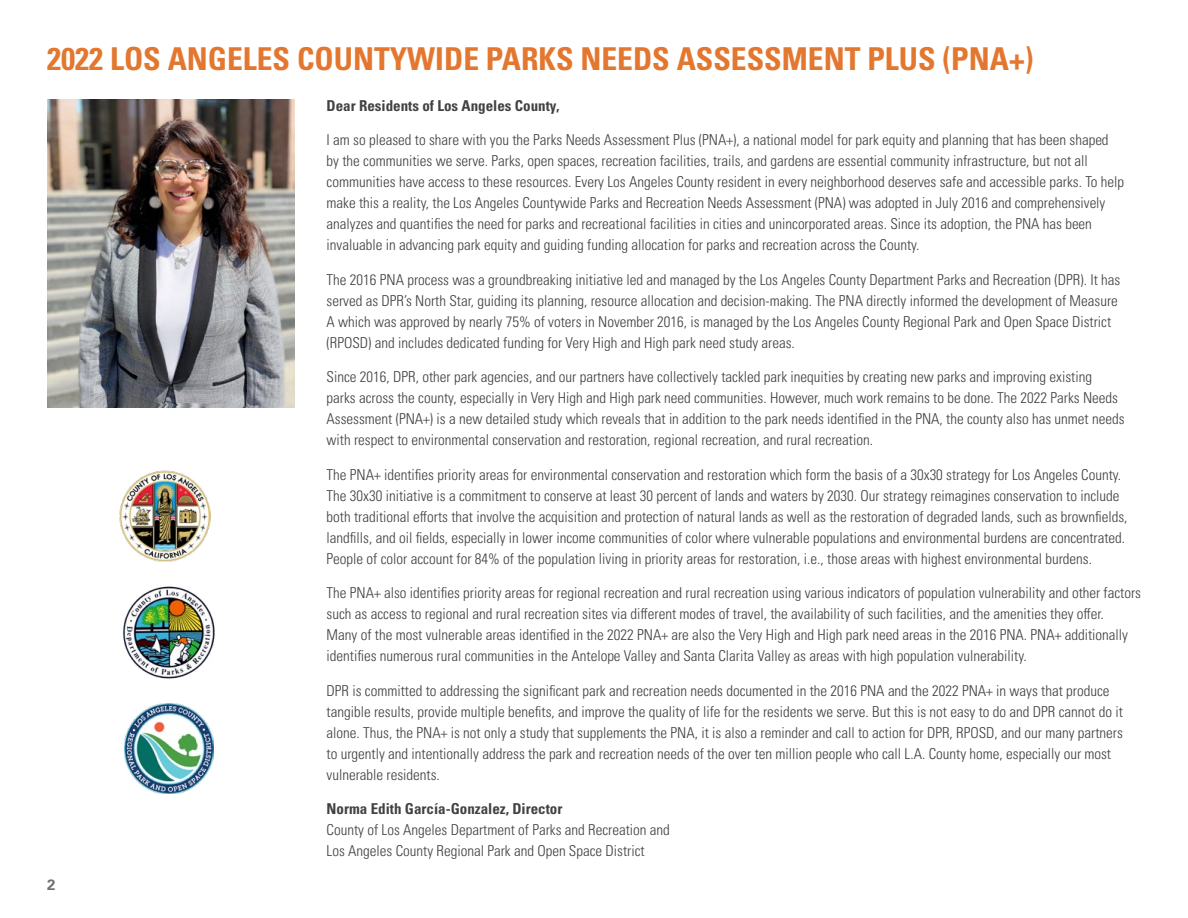
<style>
.page{position:relative;width:1188px;height:918px;background:#fff}
.page>*{position:absolute;margin:0;border:0;box-sizing:border-box;transform-origin:0 0}
.t1{font:700 condensed 31.5px "Univers LT Pro";color:#e37730}
.t2{font:300 condensed 15px/21px "Univers LT Pro";color:#414042}
.t3{font:700 condensed 15px "Univers LT Pro";color:#414042}
.t4{font:700 15px "Univers LT Std";color:#6e6f71}
</style>
<div class="page">
<img style="left:47px;top:100px;width:248px;height:308px">
<img style="left:120px;top:470px;width:91px;height:92px">
<img style="left:123px;top:586px;width:92px;height:93px">
<img style="left:124px;top:704px;width:90px;height:90px">
<h1 class="t1" style="left:47px;top:40px;width:988px">2022 LOS ANGELES COUNTYWIDE PARKS NEEDS ASSESSMENT PLUS (PNA+)</h1>
<p class="t3" style="left:327px;top:96px;width:234px">Dear Residents of Los Angeles County,</p>
<p class="t2" style="left:327px;top:129px;width:799px">I am so pleased to share with you the Parks Needs Assessment Plus (PNA+), a national model for park equity and planning that has been shaped by the communities we serve. Parks, open spaces, recreation facilities, trails, and gardens are essential community infrastructure, but not all communities have access to these resources. Every Los Angeles County resident in every neighborhood deserves safe and accessible parks. To help make this a reality, the Los Angeles Countywide Parks and Recreation Needs Assessment (PNA) was adopted in July 2016 and comprehensively analyzes and quantifies the need for parks and recreational facilities in cities and unincorporated areas. Since its adoption, the PNA has been invaluable in advancing park equity and guiding funding allocation for parks and recreation across the County.</p>
<p class="t2" style="left:327px;top:268px;width:795px">The 2016 PNA process was a groundbreaking initiative led and managed by the Los Angeles County Department Parks and Recreation (DPR). It has served as DPR’s North Star, guiding its planning, resource allocation and decision-making. The PNA directly informed the development of Measure A which was approved by nearly 75% of voters in November 2016, is managed by the Los Angeles County Regional Park and Open Space District (RPOSD) and includes dedicated funding for Very High and High park need study areas.</p>
<p class="t2" style="left:327px;top:366px;width:799px">Since 2016, DPR, other park agencies, and our partners have collectively tackled park inequities by creating new parks and improving existing parks across the county, especially in Very High and High park need communities. However, much work remains to be done. The 2022 Parks Needs Assessment (PNA+) is a new detailed study which reveals that in addition to the park needs identified in the PNA, the county also has unmet needs with respect to environmental conservation and restoration, regional recreation, and rural recreation.</p>
<p class="t2" style="left:327px;top:463px;width:802px">The PNA+ identifies priority areas for environmental conservation and restoration which form the basis of a 30x30 strategy for Los Angeles County.<br>The 30x30 initiative is a commitment to conserve at least 30 percent of lands and waters by 2030. Our strategy reimagines conservation to include both traditional efforts that involve the acquisition and protection of natural lands as well as the restoration of degraded lands, such as brownfields, landfills, and oil fields, especially in lower income communities of color where vulnerable populations and environmental burdens are concentrated.<br>People of color account for 84% of the population living in priority areas for restoration, i.e., those areas with highest environmental burdens.</p>
<p class="t2" style="left:327px;top:582px;width:816px">The PNA+ also identifies priority areas for regional recreation and rural recreation using various indicators of population vulnerability and other factors such as access to regional and rural recreation sites via different modes of travel, the availability of such facilities, and the amenities they offer.<br>Many of the most vulnerable areas identified in the 2022 PNA+ are also the Very High and High park need areas in the 2016 PNA. PNA+ additionally identifies numerous rural communities in the Antelope Valley and Santa Clarita Valley as areas with high population vulnerability.</p>
<p class="t2" style="left:327px;top:679px;width:798px">DPR is committed to addressing the significant park and recreation needs documented in the 2016 PNA and the 2022 PNA+ in ways that produce tangible results, provide multiple benefits, and improve the quality of life for the residents we serve. But this is not easy to do and DPR cannot do it alone. Thus, the PNA+ is not only a study that supplements the PNA, it is also a reminder and call to action for DPR, RPOSD, and our many partners to urgently and intentionally address the park and recreation needs of the over ten million people who call L.A. County home, especially our most vulnerable residents.</p>
<p class="t3" style="left:327px;top:800px;width:237px">Norma Edith García-Gonzalez, Director</p>
<p class="t2" style="left:327px;top:819px;width:345px">County of Los Angeles Department of Parks and Recreation and<br>Los Angeles County Regional Park and Open Space District</p>
<p class="t4" style="left:47px;top:876px;width:10px">2</p>
</div>
